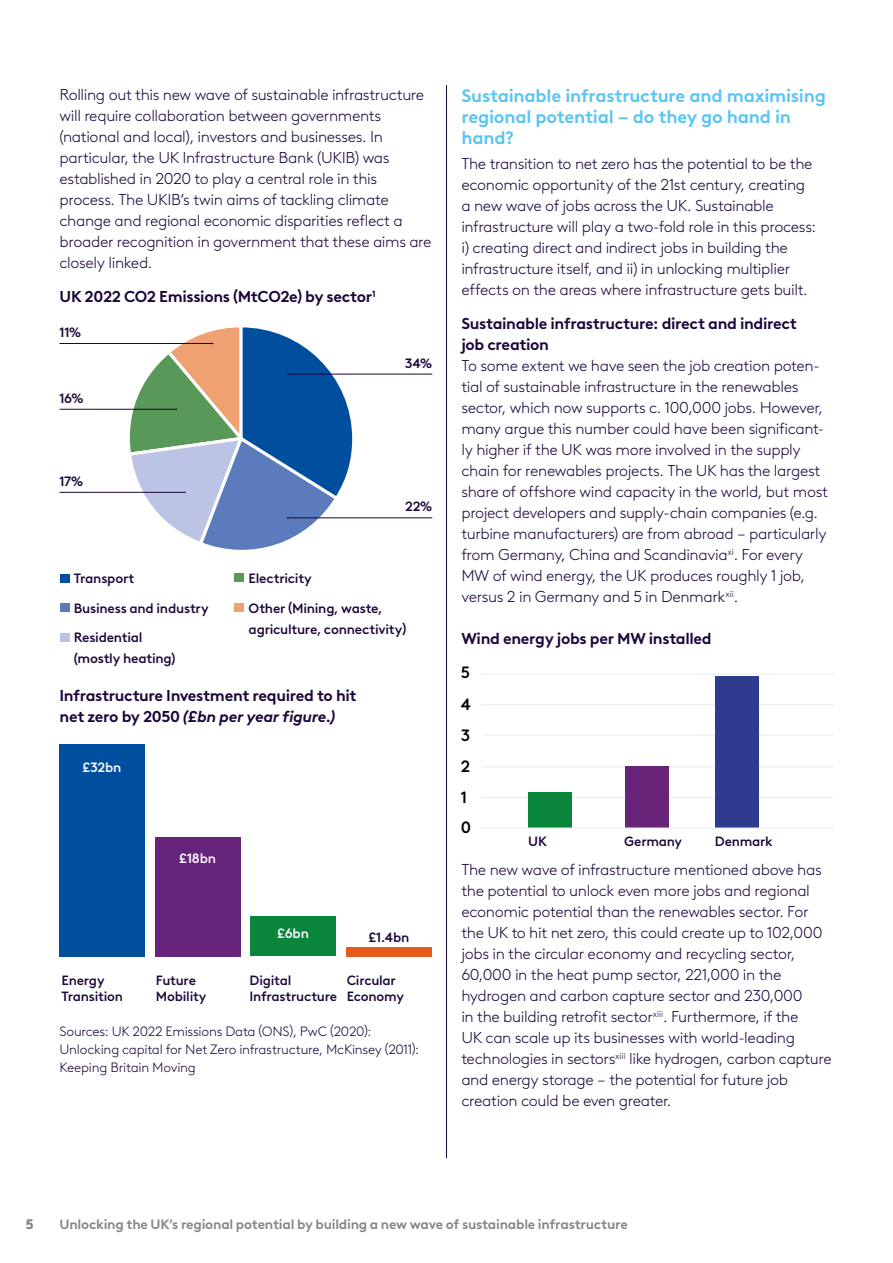
<style>
.page{position:relative;width:893px;height:1263px;background:#fff}
.page>*{position:absolute;margin:0;border:0;box-sizing:border-box;transform-origin:0 0}
.t1{font:700 18px/21px "Brown LL";letter-spacing:-.015em;color:#5bc5f2}
.t2{font:500 16.35px "Brown LL";color:#020203}
.t3{font:300 15.75px/21px "Brown LL";letter-spacing:-.025em;color:#1b063a}
.t4{font:700 15.75px/21px "Brown LL";letter-spacing:-.025em;color:#1b063a}
.t5{font:500 13.5px/29.5px "Brown LL";letter-spacing:-.02em;color:#1b063a}
.t6{font:300 13.5px/18px "Brown LL";letter-spacing:-.02em;color:#1b063a}
.t7{font:700 13.5px "Brown LL";letter-spacing:-.015em;color:#878787}
.t8{font:500 13.5px "Brown LL";letter-spacing:-.015em;color:#fff}
.t9{font:500 13.35px/16.4px "Brown LL";letter-spacing:-.015em;color:#1b063a}
.s1{font-style:italic}
</style>
<div class="page">
<hr style="left:446px;top:85px;width:1px;height:1073px;background:#1b063a">
<div style="left:60px;top:574px;width:10px;height:9px;background:#004f9f"></div>
<div style="left:60px;top:603px;width:10px;height:9px;background:#5b7bbc"></div>
<div style="left:60px;top:633px;width:10px;height:9px;background:#bcc4e5"></div>
<div style="left:235px;top:573px;width:9px;height:9px;background:#589858"></div>
<div style="left:235px;top:603px;width:9px;height:9px;background:#f0a172"></div>
<hr style="left:288px;top:374px;width:144px;height:1px;background:#1b063a">
<hr style="left:288px;top:518px;width:144px;height:1px;background:#1b063a">
<hr style="left:60px;top:492px;width:125px;height:1px;background:#1b063a">
<hr style="left:60px;top:409px;width:116px;height:1px;background:#1b063a">
<hr style="left:60px;top:343px;width:153px;height:1px;background:#1b063a">
<svg style="left:124px;top:327px;width:233px;height:223px"></svg>
<div style="left:346px;top:947px;width:85px;height:9px;background:#e35b1d"></div>
<div style="left:250px;top:916px;width:86px;height:40px;background:#09853c"></div>
<div style="left:155px;top:837px;width:86px;height:119px;background:#66257b"></div>
<div style="left:60px;top:744px;width:85px;height:212px;background:#004f9f"></div>
<hr style="left:481px;top:674px;width:352px;height:1px;background:#ecebec">
<hr style="left:481px;top:704px;width:352px;height:1px;background:#ecebec">
<hr style="left:481px;top:735px;width:352px;height:1px;background:#ecebec">
<hr style="left:481px;top:766px;width:352px;height:1px;background:#ecebec">
<hr style="left:481px;top:797px;width:352px;height:1px;background:#ecebec">
<div style="left:528px;top:792px;width:44px;height:36px;background:#09853c"></div>
<div style="left:626px;top:767px;width:43px;height:61px;background:#682479"></div>
<div style="left:716px;top:677px;width:43px;height:151px;background:#2f3b8f"></div>
<hr style="left:481px;top:828px;width:352px;height:1px;background:#ecebec">
<p class="t3" style="left:60px;top:83px;width:374px">Rolling out this new wave of sustainable infrastructure will require collaboration between governments (national and local), investors and businesses. In particular, the UK Infrastructure Bank (UKIB) was established in 2020 to play a central role in this process. The UKIB’s twin aims of tackling climate change and regional economic disparities reflect a broader recognition in government that these aims are closely linked.</p>
<p class="t4" style="left:60px;top:284px;width:318px">UK 2022 CO2 Emissions (MtCO2e) by sector<sup>1</sup></p>
<p class="t5" style="left:60px;top:316px;width:23px">11%</p>
<p class="t5" style="left:60px;top:382px;width:26px">16%</p>
<p class="t5" style="left:60px;top:465px;width:25px">17%</p>
<p class="t5" style="left:74px;top:562px;width:136px">Transport<br>Business and industry<br>Residential</p>
<p class="t5" style="left:74px;top:642px;width:103px">(mostly heating)</p>
<p class="t5" style="left:405px;top:347px;width:29px">34%</p>
<p class="t5" style="left:405px;top:491px;width:29px">22%</p>
<p class="t5" style="left:249px;top:562px;width:135px">Electricity<br>Other (Mining, waste,</p>
<p class="t5" style="left:249px;top:613px;width:159px">agriculture, connectivity)</p>
<p class="t4" style="left:60px;top:684px;width:299px">Infrastructure Investment required to hit net zero by 2050 <span class="s1">(£bn per year figure.)</span></p>
<p class="t8" style="left:82px;top:757px;width:41px">£32bn</p>
<p class="t8" style="left:179px;top:848px;width:38px">£18bn</p>
<p class="t8" style="left:277px;top:923px;width:33px">£6bn</p>
<p class="t5" style="left:368px;top:921px;width:43px">£1.4bn</p>
<p class="t9" style="left:62px;top:971px;width:63px">Energy<br>Transition</p>
<p class="t9" style="left:156px;top:971px;width:52px">Future<br>Mobility</p>
<p class="t9" style="left:250px;top:971px;width:89px">Digital<br>Infrastructure</p>
<p class="t9" style="left:347px;top:971px;width:59px">Circular<br>Economy</p>
<p class="t6" style="left:60px;top:1021px;width:361px">Sources: UK 2022 Emissions Data (ONS), PwC (2020):<br>Unlocking capital for Net Zero infrastructure, McKinsey (2011):<br>Keeping Britain Moving</p>
<p class="t1" style="left:461px;top:84px;width:366px">Sustainable infrastructure and maximising regional potential – do they go hand in hand?</p>
<p class="t3" style="left:461px;top:153px;width:356px">The transition to net zero has the potential to be the economic opportunity of the 21st century, creating a new wave of jobs across the UK. Sustainable infrastructure will play a two-fold role in this process: i) creating direct and indirect jobs in building the infrastructure itself, and ii) in unlocking multiplier effects on the areas where infrastructure gets built.</p>
<p class="t4" style="left:461px;top:312px;width:337px">Sustainable infrastructure: direct and indirect job creation</p>
<p class="t3" style="left:461px;top:354px;width:368px">To some extent we have seen the job creation poten&shy;tial of sustainable infrastructure in the renewables sector, which now supports c. 100,000 jobs. However, many argue this number could have been significant&shy;ly higher if the UK was more involved in the supply chain for renewables projects. The UK has the largest share of offshore wind capacity in the world, but most project developers and supply-chain companies (e.g. turbine manufacturers) are from abroad – particularly from Germany, China and Scandinavia<sup>xi</sup>. For every MW of wind energy, the UK produces roughly 1 job, versus 2 in Germany and 5 in Denmark<sup>xii</sup>.</p>
<p class="t4" style="left:461px;top:627px;width:252px">Wind energy jobs per MW installed</p>
<p class="t2" style="left:461px;top:660px;width:11px">5</p>
<p class="t2" style="left:461px;top:692px;width:12px">4</p>
<p class="t2" style="left:461px;top:722px;width:11px">3</p>
<p class="t2" style="left:461px;top:754px;width:11px">2</p>
<p class="t2" style="left:461px;top:785px;width:8px">1</p>
<p class="t2" style="left:461px;top:815px;width:12px">0</p>
<p class="t9" style="left:528px;top:832px;width:20px">UK</p>
<p class="t9" style="left:624px;top:832px;width:59px">Germany</p>
<p class="t9" style="left:715px;top:832px;width:59px">Denmark</p>
<p class="t3" style="left:461px;top:858px;width:372px">The new wave of infrastructure mentioned above has the potential to unlock even more jobs and regional economic potential than the renewables sector. For the UK to hit net zero, this could create up to 102,000 jobs in the circular economy and recycling sector, 60,000 in the heat pump sector, 221,000 in the hydrogen and carbon capture sector and 230,000<br>in the building retrofit sector<sup>xiii</sup>. Furthermore, if the<br>UK can scale up its businesses with world-leading technologies in sectors<sup>xiii</sup> like hydrogen, carbon capture and energy storage – the potential for future job creation could be even greater.</p>
<p class="t7" style="left:26px;top:1214px;width:9px">5</p>
<p class="t7" style="left:60px;top:1214px;width:570px">Unlocking the UK’s regional potential by building a new wave of sustainable infrastructure</p>
</div>
